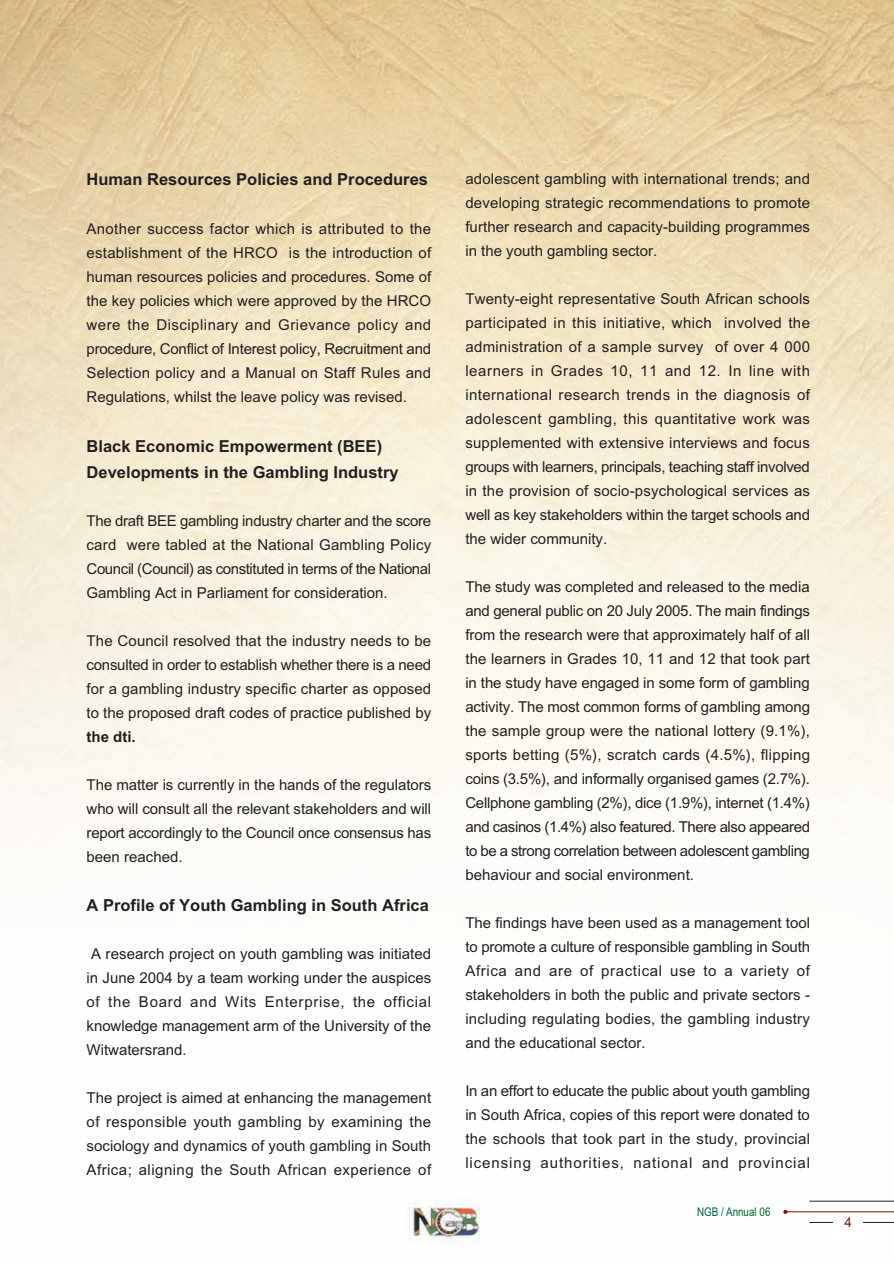
<style>
.page{position:relative;width:894px;height:1263px;background:#fff}
.page>*{position:absolute;margin:0;border:0;box-sizing:border-box;transform-origin:0 0}
.t1{font:700 16.5px/25.5px "Arial";color:#231f20}
.t2{font:15px/24px "Arial";color:#231f20;text-align:justify}
.t3{font:700 15px "Arial";color:#231f20}
.t4{font:13.5px "Arial";color:#721505}
.t5{font:12px "Arial Narrow";color:#006431}
</style>
<div class="page">
<img style="left:0;top:0;width:893px;height:1243px">
<hr style="left:786px;top:1211px;width:107px;height:1px;background:#721505">
<svg style="left:783px;top:1209px;width:4px;height:4px"></svg>
<hr style="left:809px;top:1200px;width:84px;height:1px;background:#231f20">
<hr style="left:809px;top:1221px;width:84px;height:1px;background:#231f20">
<div style="left:832px;top:1216px;width:29px;height:22px;background:#fff"></div>
<p class="t1" style="left:87px;top:168px;width:343px">Human Resources Policies and Procedures</p>
<p class="t2" style="left:87px;top:218px;width:346px">Another success factor which is attributed to the establishment of the HRCO is the introduction of human resources policies and procedures. Some of the key policies which were approved by the HRCO were the Disciplinary and Grievance policy and procedure, Conflict of Interest policy, Recruitment and Selection policy and a Manual on Staff Rules and Regulations, whilst the leave policy was revised.</p>
<p class="t1" style="left:87px;top:435px;width:313px">Black Economic Empowerment (BEE)<br>Developments in the Gambling Industry</p>
<p class="t2" style="left:87px;top:509px;width:346px">The draft BEE gambling industry charter and the score card were tabled at the National Gambling Policy Council (Council) as constituted in terms of the National Gambling Act in Parliament for consideration.</p>
<p class="t2" style="left:87px;top:629px;width:346px">The Council resolved that the industry needs to be consulted in order to establish whether there is a need for a gambling industry specific charter as opposed to the proposed draft codes of practice published by</p>
<p class="t3" style="left:87px;top:731px;width:51px">the dti.</p>
<p class="t2" style="left:87px;top:773px;width:346px">The matter is currently in the hands of the regulators who will consult all the relevant stakeholders and will report accordingly to the Council once consensus has been reached.</p>
<p class="t1" style="left:87px;top:894px;width:344px">A Profile of Youth Gambling in South Africa</p>
<p class="t2" style="left:87px;top:943px;width:346px">A research project on youth gambling was initiated in June 2004 by a team working under the auspices of the Board and Wits Enterprise, the official knowledge management arm of the University of the Witwatersrand.</p>
<p class="t2" style="left:87px;top:1087px;width:346px">The project is aimed at enhancing the management of responsible youth gambling by examining the sociology and dynamics of youth gambling in South Africa; aligning the South African experience of</p>
<p class="t2" style="left:465px;top:168px;width:346px">adolescent gambling with international trends; and developing strategic recommendations to promote further research and capacity-building programmes in the youth gambling sector.</p>
<p class="t2" style="left:465px;top:288px;width:346px">Twenty-eight representative South African schools participated in this initiative, which involved the administration of a sample survey of over 4 000 learners in Grades 10, 11 and 12. In line with international research trends in the diagnosis of adolescent gambling, this quantitative work was supplemented with extensive interviews and focus groups with learners, principals, teaching staff involved in the provision of socio-psychological services as well as key stakeholders within the target schools and the wider community.</p>
<p class="t2" style="left:465px;top:576px;width:346px">The study was completed and released to the media and general public on 20 July 2005. The main findings from the research were that approximately half of all the learners in Grades 10, 11 and 12 that took part in the study have engaged in some form of gambling activity. The most common forms of gambling among the sample group were the national lottery (9.1%), sports betting (5%), scratch cards (4.5%), flipping coins (3.5%), and informally organised games (2.7%).<br>Cellphone gambling (2%), dice (1.9%), internet (1.4%) and casinos (1.4%) also featured. There also appeared to be a strong correlation between adolescent gambling behaviour and social environment.</p>
<p class="t2" style="left:465px;top:912px;width:346px">The findings have been used as a management tool to promote a culture of responsible gambling in South Africa and are of practical use to a variety of stakeholders in both the public and private sectors - including regulating bodies, the gambling industry and the educational sector.</p>
<p class="t2" style="left:465px;top:1080px;width:346px">In an effort to educate the public about youth gambling in South Africa, copies of this report were donated to the schools that took part in the study, provincial licensing authorities, national and provincial</p>
<p class="t5" style="left:696px;top:1206px;width:75px">NGB / Annual 06</p>
<p class="t4" style="left:844px;top:1217px;width:9px">4</p>
</div>
